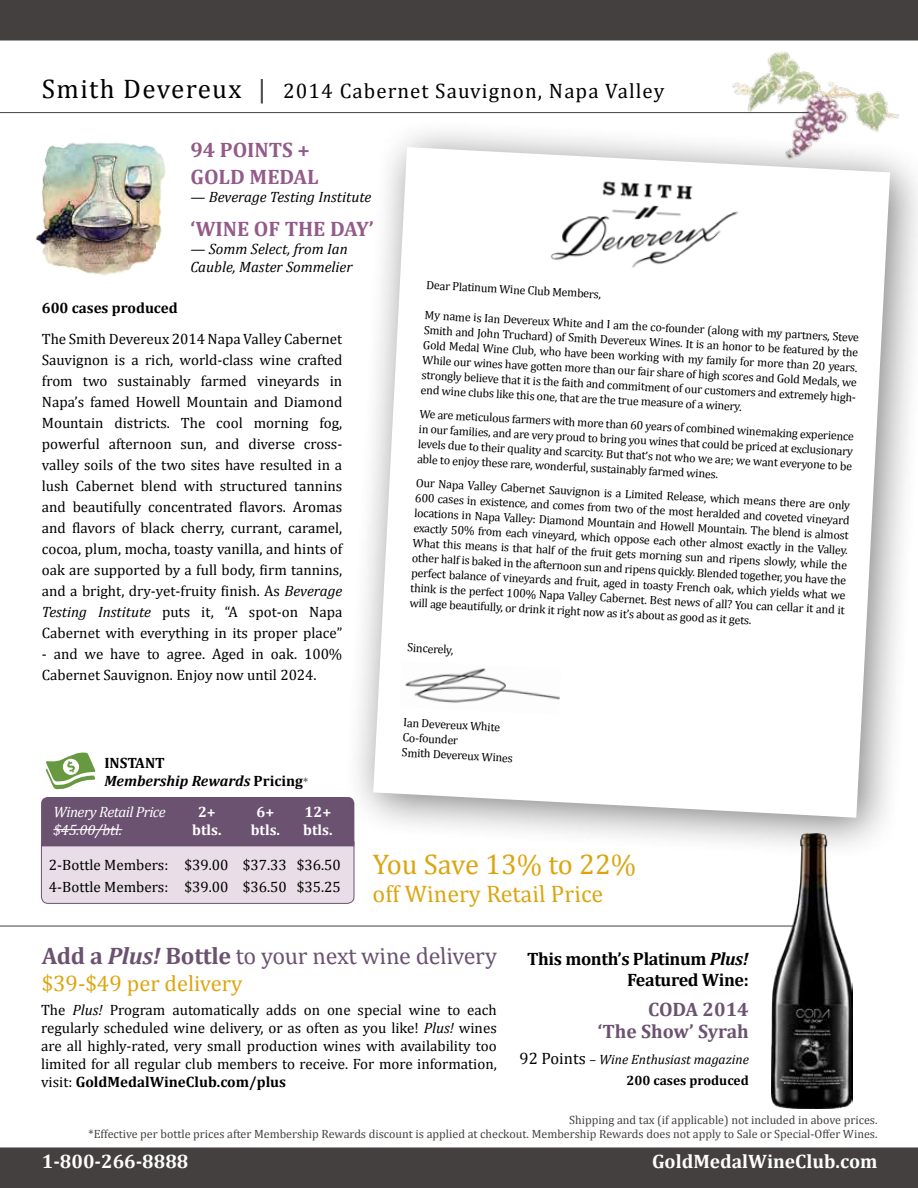
<style>
.page{position:relative;width:918px;height:1188px;background:#fff}
.page>*{position:absolute;margin:0;border:0;box-sizing:border-box;transform-origin:0 0}
.t1{font:28.5px "Cambria";letter-spacing:-.005em;color:#dca510}
.t2{font:24px "Cambria";color:#6c5271}
.t3{font:24px "Cambria";color:#dca510}
.t4{font:22.5px "Cambria";color:#dca510}
.t5{font:21px "Cambria";letter-spacing:.05em;color:#000}
.t6{font:700 21px/27px "Cambria";color:#925b89}
.t7{font:700 19.5px "Cambria";color:#fff}
.t8{font:700 19.5px/22.5px "Cambria";color:#6c5271;text-align:right}
.t9{font:700 18px/21px "Cambria";letter-spacing:-.02em;color:#000;text-align:right}
.t10{font:15px/21px "Cambria";color:#000;text-align:justify}
.t11{font:italic 15px/18px "Cambria";color:#000}
.t12{font:italic 700 15px/18px "Cambria";color:#000}
.t13{font:italic 15px/18px "Cambria";letter-spacing:-.03em;color:#fff}
.t14{font:700 15px "Cambria";color:#fff}
.t15{font:700 15px "Cambria";color:#000}
.t16{font:italic 13.5px/21px "Cambria";color:#000;text-align:right}
.t17{font:12px/15px "Cambria";color:#000}
.t18{font:12px/14.4px "Cambria";color:#44403f;text-align:right}
.s1{font-size:27px}
.s2{font-size:27px;color:#44403f}
.s3{font-style:italic}
.s4{font-style:normal}
.s5{font-weight:400;font-style:normal;font-size:12px;color:#44403f}
.s6{font-weight:700}
.s7{font-weight:700;font-style:italic}
.s8{font-style:normal;font-size:16.5px}
.s9{font-weight:700;font-style:normal}
</style>
<div class="page">
<div style="left:0;top:0;width:918px;height:40px;background:#44403f"></div>
<img style="left:721px;top:51px;width:178px;height:66px">
<div style="left:0;top:1148px;width:918px;height:40px;background:#44403f"></div>
<img style="left:35px;top:142px;width:131px;height:134px">
<hr style="left:0;top:112px;width:809px;height:1px;background:#44403f">
<svg style="left:41px;top:797px;width:314px;height:107px;background:#af9db0"></svg>
<hr style="left:53px;top:829px;width:69px;height:1px;background:#fff">
<svg style="left:46px;top:753px;width:49px;height:36px"></svg>
<hr style="left:0;top:926px;width:797px;height:1px;background:#44403f">
<div style="left:343px;top:117px;width:575px;height:744px;background:#000;opacity:.5"></div>
<svg style="left:373px;top:147px;width:517px;height:671px"></svg>
<img style="left:399px;top:661px;width:162px;height:54px">
<img style="left:546px;top:176px;width:201px;height:100px">
<img style="left:771px;top:834px;width:81px;height:274px">
<h3 class="t5" style="left:42px;top:78px;width:624px"><span class="s1">Smith Devereux</span> <span class="s2">|</span> 2014 Cabernet Sauvignon, Napa Valley</h3>
<p class="t15" style="left:42px;top:298px;width:138px">600 cases produced</p>
<h3 class="t6" style="left:190px;top:135px;width:130px">94 POINTS +<br>GOLD MEDAL</h3>
<p class="t11" style="left:190px;top:187px;width:182px">— Beverage Testing Institute</p>
<h3 class="t6" style="left:190px;top:215px;width:185px">‘WINE OF THE DAY’</h3>
<p class="t11" style="left:190px;top:240px;width:164px">— Somm Select, from Ian<br>Cauble, Master Sommelier</p>
<p class="t10" style="left:42px;top:329px;width:302px">The Smith Devereux 2014 Napa Valley Cabernet Sauvignon is a rich, world-class wine crafted from two sustainably farmed vineyards in Napa’s famed Howell Mountain and Diamond Mountain districts. The cool morning fog, powerful afternoon sun, and diverse cross&shy;valley soils of the two sites have resulted in a lush Cabernet blend with structured tannins and beautifully concentrated flavors. Aromas and flavors of black cherry, currant, caramel, cocoa, plum, mocha, toasty vanilla, and hints of oak are supported by a full body, firm tannins, and a bright, dry-yet-fruity finish. As <span class="s3">Beverage Testing Institute</span> puts it, “A spot-on Napa Cabernet with everything in its proper place”</p>
<p class="t10" style="left:42px;top:644px;width:302px">- and we have to agree. Aged in oak. 100%<br>Cabernet Sauvignon. Enjoy now until 2024.</p>
<p class="t17" style="left:427px;top:277px;width:177px;rotate:3deg">Dear Platinum Wine Club Members,</p>
<p class="t17" style="left:425px;top:307px;width:438px;rotate:3deg">My name is Ian Devereux White and I am the co-founder (along with my partners, Steve Smith and John Truchard) of Smith Devereux Wines. It is an honor to be featured by the Gold Medal Wine Club, who have been working with my family for more than 20 years.<br>While our wines have gotten more than our fair share of high scores and Gold Medals, we strongly believe that it is the faith and commitment of our customers and extremely high&shy;end wine clubs like this one, that are the true measure of a winery.</p>
<p class="t17" style="left:420px;top:406px;width:436px;text-align:justify;rotate:3deg">We are meticulous farmers with more than 60 years of combined winemaking experience in our families, and are very proud to bring you wines that could be priced at exclusionary levels due to their quality and scarcity. But that’s not who we are; we want everyone to be able to enjoy these rare, wonderful, sustainably farmed wines.</p>
<p class="t17" style="left:416px;top:475px;width:436px;text-align:justify;rotate:3deg">Our Napa Valley Cabernet Sauvignon is a Limited Release, which means there are only 600 cases in existence, and comes from two of the most heralded and coveted vineyard locations in Napa Valley: Diamond Mountain and Howell Mountain. The blend is almost exactly 50% from each vineyard, which oppose each other almost exactly in the Valley.<br>What this means is that half of the fruit gets morning sun and ripens slowly, while the other half is baked in the afternoon sun and ripens quickly. Blended together, you have the perfect balance of vineyards and fruit, aged in toasty French oak, which yields what we think is the perfect 100% Napa Valley Cabernet. Best news of all? You can cellar it and it will age beautifully, or drink it right now as it’s about as good as it gets.</p>
<p class="t17" style="left:408px;top:640px;width:48px;rotate:3deg">Sincerely,</p>
<p class="t17" style="left:404px;top:715px;width:113px;rotate:3deg">Ian Devereux White<br>Co-founder<br>Smith Devereux Wines</p>
<p class="t12" style="left:104px;top:754px;width:205px"><span class="s4">INSTANT<br></span>Membership Rewards <span class="s4">Pricing</span><span class="s5">*</span></p>
<p class="t13" style="left:53px;top:802px;width:114px">Winery Retail Price $45.00/btl.</p>
<p class="t10" style="left:49px;top:853px;width:293px;line-height:22.5px">2-Bottle Members: $39.00 $37.33 $36.50<br>4-Bottle Members: $39.00 $36.50 $35.25</p>
<p class="t14" style="left:198px;top:801px;width:19px">2+</p>
<p class="t14" style="left:257px;top:801px;width:19px">6+</p>
<p class="t14" style="left:305px;top:801px;width:28px">12+</p>
<p class="t14" style="left:192px;top:819px;width:31px">btls.</p>
<p class="t14" style="left:251px;top:819px;width:31px">btls.</p>
<p class="t14" style="left:303px;top:819px;width:31px">btls.</p>
<h1 class="t1" style="left:373px;top:847px;width:265px">You Save 13% to 22%</h1>
<h2 class="t3" style="left:373px;top:880px;width:239px">offWineryRetailPrice</h2>
<h2 class="t2" style="left:42px;top:942px;width:464px"><span class="s6">Ad d a</span> <span class="s7">Plus!</span> <span class="s6">B ottl e</span> toyournextwinedelivery</h2>
<h3 class="t4" style="left:42px;top:970px;width:202px">$39-$49 per delivery</h3>
<p class="t10" style="left:41px;top:1001px;width:457px;line-height:18px">The <span class="s3">Plus!</span> Program automatically adds on one special wine to each regularly scheduled wine delivery, or as often as you like! <span class="s3">Plus!</span> wines are all highly-rated, very small production wines with availability too limited for all regular club members to receive. For more information, visit: <span class="s6">GoldMedalWineClub.com/plus</span></p>
<h3 class="t9" style="left:527px;top:947px;width:223px">This month’s Platinum <span class="s3">Plus!<br></span>Featured Wine:</h3>
<h3 class="t8" style="left:598px;top:997px;width:153px">CODA 2014<br>‘The Show’ Syrah</h3>
<p class="t16" style="left:520px;top:1048px;width:231px"><span class="s8">92 Points</span> <span class="s4">–</span> Wine Enthusiast magazine<br><span class="s9">200 cases produced</span></p>
<p class="t18" style="left:89px;top:1112px;width:790px">Shipping and tax (if applicable) not included in above prices.<br>*Effective per bottle prices after Membership Rewards discount is applied at checkout. Membership Rewards does not apply to Sale or Special-Offer Wines.</p>
<h3 class="t7" style="left:42px;top:1147px;width:148px">1-800-266-8888</h3>
<h3 class="t7" style="left:652px;top:1147px;width:227px">GoldMedalWineClub.com</h3>
</div>
